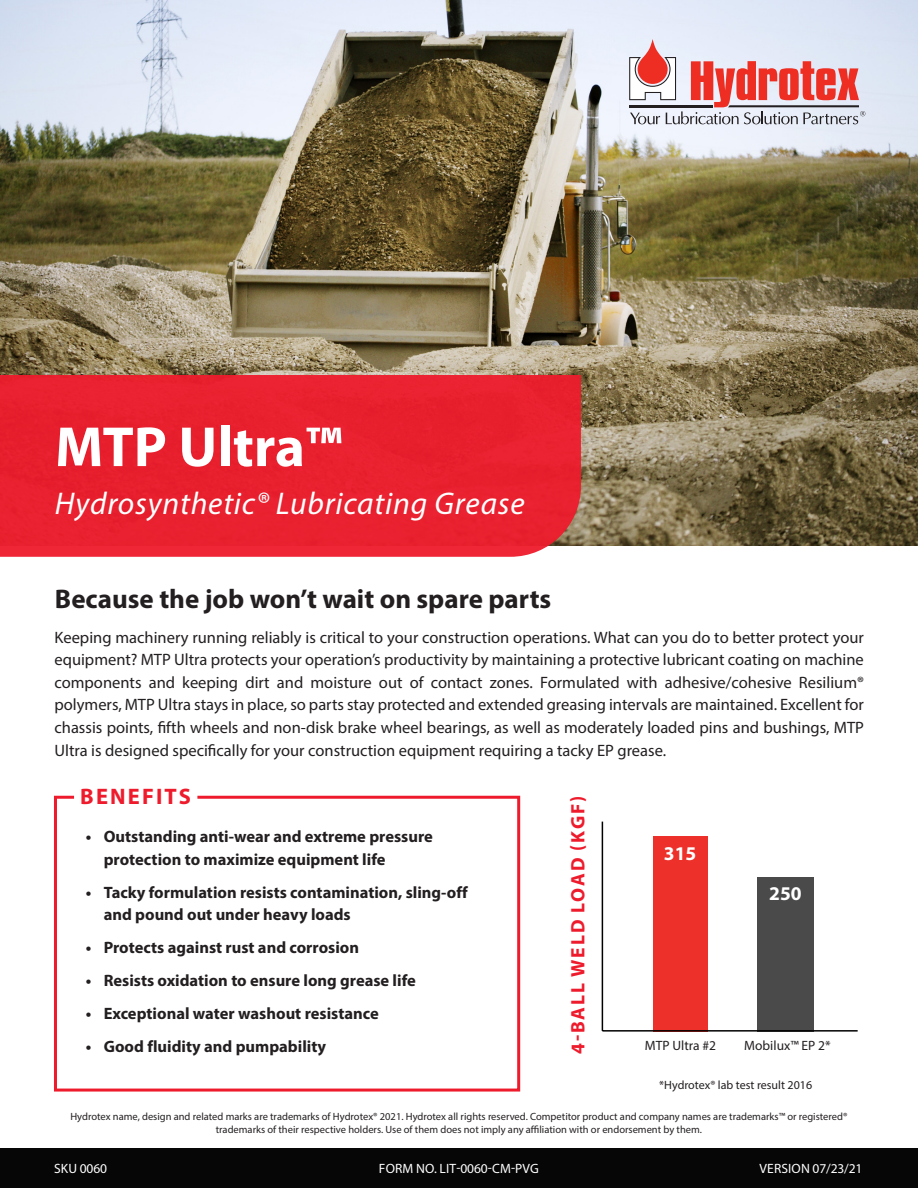
<style>
.page{position:relative;width:918px;height:1188px;background:#fff}
.page>*{position:absolute;margin:0;border:0;box-sizing:border-box;transform-origin:0 0}
.t1{font:700 57px "Myriad Pro";color:#fff}
.t2{font:italic 31.5px "Myriad Pro";letter-spacing:.025em;color:#fff}
.t3{font:700 27px "Myriad Pro";color:#231f20}
.t4{font:700 22.5px "Myriad Pro";letter-spacing:.095em;color:#ee1b2c}
.t5{font:700 19.5px "Myriad Pro";letter-spacing:.095em;color:#ee1b2c}
.t6{font:700 19.5px "Myriad Pro";color:#fff}
.t7{font:16.5px/22.5px "Myriad Pro";color:#231f20;text-align:justify}
.t8{font:700 16.5px/22.5px "Myriad Pro";color:#231f20}
.t9{font:13.5px "Myriad Pro";letter-spacing:.01em;color:#fff}
.t10{font:13.5px "Myriad Pro";color:#231f20}
.t11{font:12px "Myriad Pro";color:#231f20}
.t12{font:10.5px/12.6px "Myriad Pro";color:#231f20;text-align:center}
</style>
<div class="page">
<img style="left:0;top:0;width:918px;height:546px">
<div style="left:0;top:375px;width:581px;height:182px;background:#e9202f"></div>
<div style="left:653px;top:837px;width:54px;height:195px;background:#ed3029"></div>
<div style="left:757px;top:877px;width:57px;height:155px;background:#4a4a4a"></div>
<hr style="left:602px;top:822px;width:1px;height:209px;background:#000">
<hr style="left:602px;top:1030px;width:256px;height:2px;background:#000">
<svg style="left:629px;top:39px;width:236px;height:85px;background:#dbafb4"></svg>
<svg style="left:54px;top:795px;width:467px;height:297px"></svg>
<div style="left:0;top:1148px;width:918px;height:40px;background:#050605"></div>
<p class="t1" style="left:55px;top:410px;width:288px">MTP Ultra™</p>
<p class="t2" style="left:55px;top:484px;width:471px">Hydrosynthetic® Lubricating Grease</p>
<p class="t3" style="left:55px;top:581px;width:498px">Because the job won’t wait on spare parts</p>
<p class="t7" style="left:54px;top:626px;width:811px">Keeping machinery running reliably is critical to your construction operations. What can you do to better protect your equipment? MTP Ultra protects your operation’s productivity by maintaining a protective lubricant coating on machine components and keeping dirt and moisture out of contact zones. Formulated with adhesive/cohesive Resilium® polymers, MTP Ultra stays in place, so parts stay protected and extended greasing intervals are maintained. Excellent for chassis points, fifth wheels and non-disk brake wheel bearings, as well as moderately loaded pins and bushings, MTP Ultra is designed specifically for your construction equipment requiring a tacky EP grease.</p>
<p class="t4" style="left:80px;top:782px;width:112px">BENEFITS</p>
<p class="t8" style="left:104px;top:825px;width:331px;text-indent:-18px">• Outstanding anti-wear and extreme pressure protection to maximize equipment life</p>
<p class="t8" style="left:104px;top:881px;width:365px;text-indent:-18px">• Tacky formulation resists contamination, sling-off and pound out under heavy loads</p>
<p class="t8" style="left:86px;top:936px;width:275px">• Protects against rust and corrosion</p>
<p class="t8" style="left:86px;top:969px;width:332px">• Resists oxidation to ensure long grease life</p>
<p class="t8" style="left:86px;top:1002px;width:295px">• Exceptional water washout resistance</p>
<p class="t8" style="left:86px;top:1035px;width:242px">• Good fluidity and pumpability</p>
<p class="t5" style="left:565px;top:1054px;width:259px;rotate:-90deg">4-BALL WELD LOAD (KGF)</p>
<p class="t6" style="left:664px;top:841px;width:34px">315</p>
<p class="t6" style="left:769px;top:880px;width:34px">250</p>
<p class="t10" style="left:645px;top:1037px;width:73px">MTP Ultra #2</p>
<p class="t10" style="left:744px;top:1037px;width:88px">Mobilux™ EP 2*</p>
<p class="t11" style="left:659px;top:1078px;width:154px">*Hydrotex® lab test result 2016</p>
<p class="t12" style="left:70px;top:1110px;width:779px">Hydrotex name, design and related marks are trademarks of Hydrotex® 2021. Hydrotex all rights reserved. Competitor product and company names are trademarks™ or registered® trademarks of their respective holders. Use of them does not imply any affiliation with or endorsement by them.</p>
<p class="t9" style="left:54px;top:1160px;width:54px">SKU 0060</p>
<p class="t9" style="left:379px;top:1160px;width:162px">FORM NO. LIT-0060-CM-PVG</p>
<p class="t9" style="left:760px;top:1160px;width:104px">VERSION 07/23/21</p>
</div>
